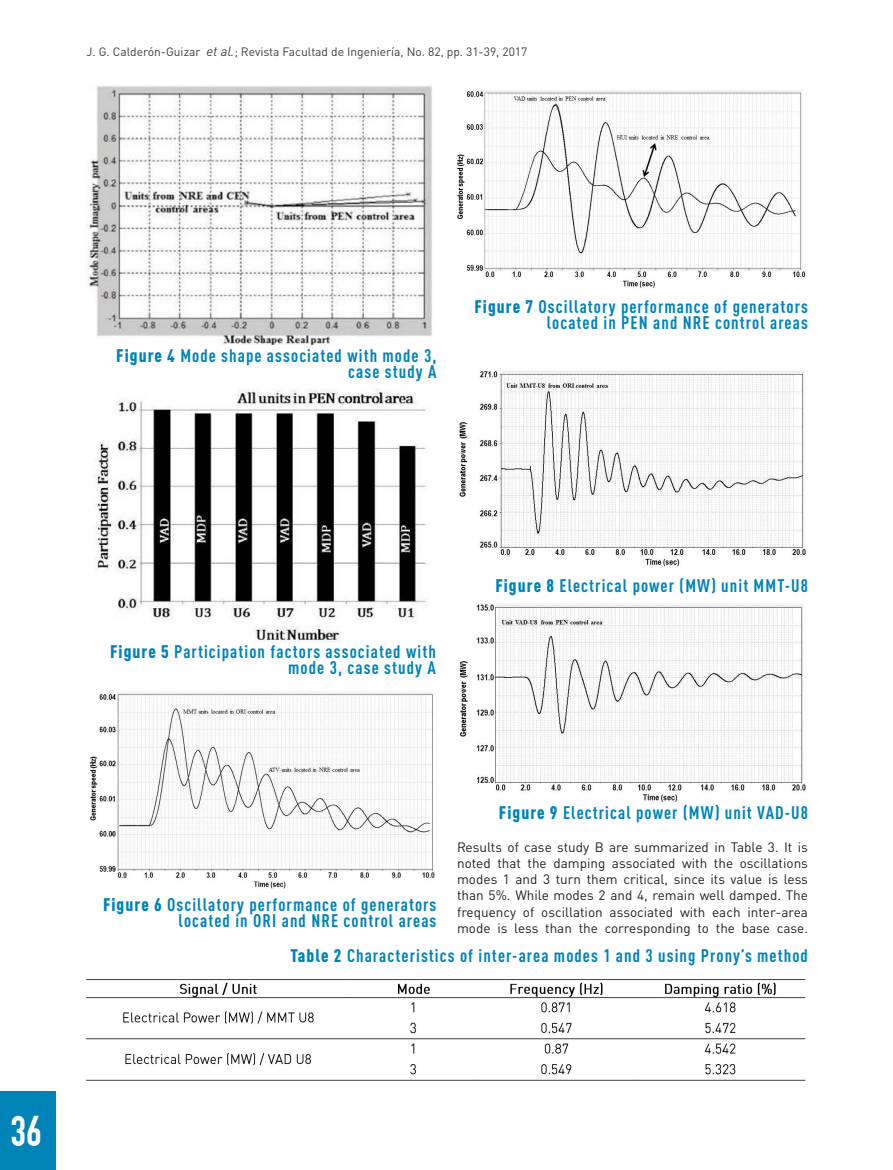
<style>
.page{position:relative;width:893px;height:1170px;background:#fff}
.page>*{position:absolute;margin:0;border:0;box-sizing:border-box;transform-origin:0 0}
.t1{font:700 42px "DIN Condensed";color:#fff}
.t2{font:700 condensed 18px/16.2px "DIN Pro";letter-spacing:.06em;color:#0083b6;text-align:right}
.t3{font:13.5px/16.2px "DIN Pro";color:#231f20;text-align:justify}
.t4{font:12px "DIN Pro";color:#3e3e3f}
.s1{font-style:italic;font-size:13.5px}
.s2{font-weight:900}
</style>
<div class="page">
<div style="left:0;top:1090px;width:56px;height:79px;background:#0083b6"></div>
<img style="left:459px;top:370px;width:347px;height:197px">
<img style="left:459px;top:604px;width:347px;height:198px">
<img style="left:86px;top:85px;width:346px;height:259px">
<img style="left:94px;top:388px;width:334px;height:255px">
<img style="left:90px;top:692px;width:345px;height:196px">
<img style="left:86px;top:979px;width:720px;height:102px">
<img style="left:457px;top:90px;width:348px;height:198px">
<p class="t4" style="left:87px;top:43px;width:442px">J. G. Calderón-Guizar <span class="s1">et al.</span>; Revista Facultad de Ingeniería, No. 82, pp. 31-39, 2017</p>
<p class="t2" style="left:116px;top:346px;width:322px"><span class="s2">Figure 4</span> Mode shape associated with mode 3, case study A</p>
<p class="t2" style="left:474px;top:297px;width:335px"><span class="s2">Figure 7</span> Oscillatory performance of generators located in PEN and NRE control areas</p>
<h1 class="t1" style="left:11px;top:1106px;width:33px">36</h1>
<p class="t2" style="left:110px;top:642px;width:327px"><span class="s2">Figure 5</span> Participation factors associated with mode 3, case study A</p>
<p class="t2" style="left:495px;top:576px;width:314px"><span class="s2">Figure 8</span> Electrical power (MW) unit MMT-U8</p>
<p class="t2" style="left:103px;top:894px;width:335px"><span class="s2">Figure 6</span> Oscillatory performance of generators located in ORI and NRE control areas</p>
<p class="t2" style="left:499px;top:803px;width:310px"><span class="s2">Figure 9</span> Electrical power (MW) unit VAD-U8</p>
<p class="t3" style="left:457px;top:837px;width:352px">Results of case study B are summarized in Table 3. It is noted that the damping associated with the oscillations modes 1 and 3 turn them critical, since its value is less than 5%. While modes 2 and 4, remain well damped. The frequency of oscillation associated with each inter-area mode is less than the corresponding to the base case.</p>
<p class="t2" style="left:290px;top:945px;width:519px"><span class="s2">Table 2</span> Characteristics of inter-area modes 1 and 3 using Prony’s method</p>
</div>
